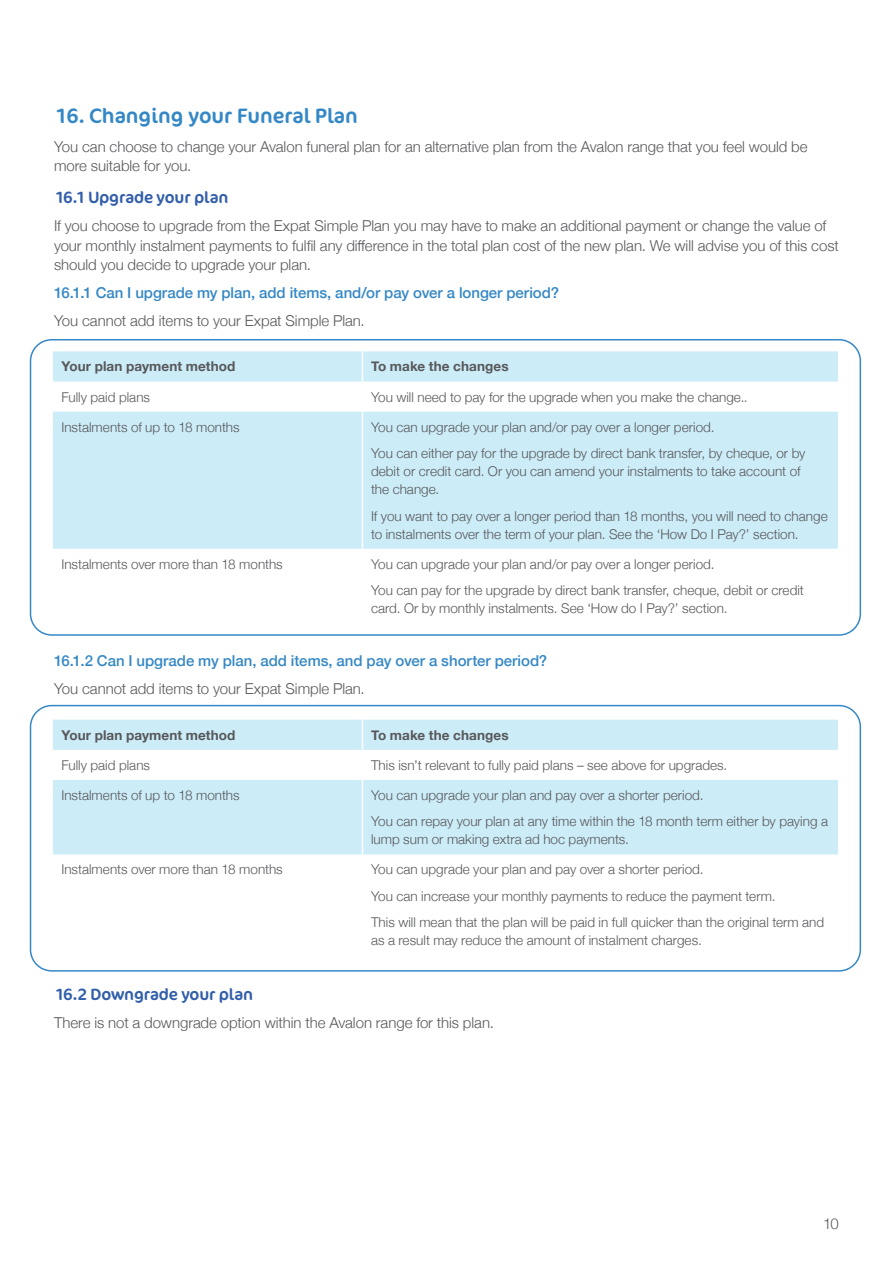
<style>
.page{position:relative;width:893px;height:1263px;background:#fff}
.page>*{position:absolute;margin:0;border:0;box-sizing:border-box;transform-origin:0 0}
.Body_Copy{font:21px "Cocon Pro";color:#3588c6}
.SubSub_Head{font:16.5px "Cocon Pro";letter-spacing:-.01em;color:#325eab}
.Body_Copy-2{font:300 15px/19.5px "Helvetica Neue";letter-spacing:-.005em;color:#57585a}
.SubSubSub_Head{font:500 15px "Helvetica Neue";color:#3588c6}
.Body_Copy-3{font:300 13.5px/18px "Helvetica Neue";color:#57585a}
.Body_Copy-4{font:700 13.5px "Helvetica Neue";letter-spacing:.005em;color:#57585a}
</style>
<div class="page">
<svg style="left:53px;top:351px;width:785px;height:198px;background:#d3eef9"></svg>
<hr style="left:362px;top:351px;width:1px;height:31px;background:#fff">
<hr style="left:362px;top:382px;width:1px;height:30px;background:#fff">
<hr style="left:362px;top:412px;width:1px;height:137px;background:#fff">
<svg style="left:53px;top:720px;width:785px;height:134px;fill:#ccecf8"></svg>
<hr style="left:362px;top:720px;width:1px;height:30px;background:#fff">
<hr style="left:362px;top:750px;width:1px;height:30px;background:#fff">
<hr style="left:362px;top:780px;width:1px;height:74px;background:#fff">
<div style="left:30px;top:339px;width:831px;height:297px;border:2px solid #3588c6;border-radius:21px"></div>
<div style="left:30px;top:705px;width:831px;height:267px;border:2px solid #3588c6;border-radius:21px"></div>
<p class="Body_Copy" style="left:54px;top:102px;width:305px">16. Changing your Funeral Plan</p>
<p class="Body_Copy-2" style="left:54px;top:135px;width:755px">You can choose to change your Avalon funeral plan for an alternative plan from the Avalon range that you feel would be more suitable for you.</p>
<p class="SubSub_Head" style="left:54px;top:187px;width:176px">16.1 Upgrade your plan</p>
<p class="Body_Copy-2" style="left:54px;top:215px;width:786px">If you choose to upgrade from the Expat Simple Plan you may have to make an additional payment or change the value of your monthly instalment payments to fulfil any difference in the total plan cost of the new plan. We will advise you of this cost should you decide to upgrade your plan.</p>
<p class="SubSubSub_Head" style="left:54px;top:281px;width:506px">16.1.1 Can I upgrade my plan, add items, and/or pay over a longer period?</p>
<p class="Body_Copy-2" style="left:54px;top:310px;width:312px">You cannot add items to your Expat Simple Plan.</p>
<p class="Body_Copy-4" style="left:61px;top:356px;width:176px">Your plan payment method</p>
<p class="Body_Copy-4" style="left:371px;top:356px;width:139px">To make the changes</p>
<p class="Body_Copy-3" style="left:61px;top:387px;width:90px">Fully paid plans</p>
<p class="Body_Copy-3" style="left:371px;top:387px;width:378px">You will need to pay for the upgrade when you make the change..</p>
<p class="Body_Copy-3" style="left:61px;top:417px;width:180px">Instalments of up to 18 months</p>
<p class="Body_Copy-3" style="left:371px;top:417px;width:345px">You can upgrade your plan and/or pay over a longer period.</p>
<p class="Body_Copy-3" style="left:371px;top:443px;width:436px">You can either pay for the upgrade by direct bank transfer, by cheque, or by debit or credit card. Or you can amend your instalments to take account of the change.</p>
<p class="Body_Copy-3" style="left:371px;top:506px;width:458px">If you want to pay over a longer period than 18 months, you will need to change to instalments over the term of your plan. See the ‘How Do I Pay?’ section.</p>
<p class="Body_Copy-3" style="left:61px;top:554px;width:223px">Instalments over more than 18 months</p>
<p class="Body_Copy-3" style="left:371px;top:554px;width:345px">You can upgrade your plan and/or pay over a longer period.</p>
<p class="Body_Copy-3" style="left:371px;top:580px;width:434px">You can pay for the upgrade by direct bank transfer, cheque, debit or credit card. Or by monthly instalments. See ‘How do I Pay?’ section.</p>
<p class="SubSubSub_Head" style="left:54px;top:649px;width:495px">16.1.2 Can I upgrade my plan, add items, and pay over a shorter period?</p>
<p class="Body_Copy-2" style="left:54px;top:678px;width:312px">You cannot add items to your Expat Simple Plan.</p>
<p class="Body_Copy-4" style="left:61px;top:724px;width:176px">Your plan payment method</p>
<p class="Body_Copy-4" style="left:371px;top:724px;width:139px">To make the changes</p>
<p class="Body_Copy-3" style="left:61px;top:755px;width:90px">Fully paid plans</p>
<p class="Body_Copy-3" style="left:371px;top:755px;width:358px">This isn’t relevant to fully paid plans – see above for upgrades.</p>
<p class="Body_Copy-3" style="left:61px;top:785px;width:180px">Instalments of up to 18 months</p>
<p class="Body_Copy-3" style="left:371px;top:785px;width:334px">You can upgrade your plan and pay over a shorter period.</p>
<p class="Body_Copy-3" style="left:371px;top:811px;width:458px">You can repay your plan at any time within the 18 month term either by paying a lump sum or making extra ad hoc payments.</p>
<p class="Body_Copy-3" style="left:61px;top:860px;width:223px">Instalments over more than 18 months</p>
<p class="Body_Copy-3" style="left:371px;top:860px;width:334px">You can upgrade your plan and pay over a shorter period.</p>
<p class="Body_Copy-3" style="left:371px;top:886px;width:406px">You can increase your monthly payments to reduce the payment term.</p>
<p class="Body_Copy-3" style="left:371px;top:913px;width:455px">This will mean that the plan will be paid in full quicker than the original term and as a result may reduce the amount of instalment charges.</p>
<p class="SubSub_Head" style="left:54px;top:983px;width:201px">16.2 Downgrade your plan</p>
<p class="Body_Copy-2" style="left:54px;top:1011px;width:441px">There is not a downgrade option within the Avalon range for this plan.</p>
<p class="Body_Copy-2" style="left:823px;top:1212px;width:17px">10</p>
</div>
